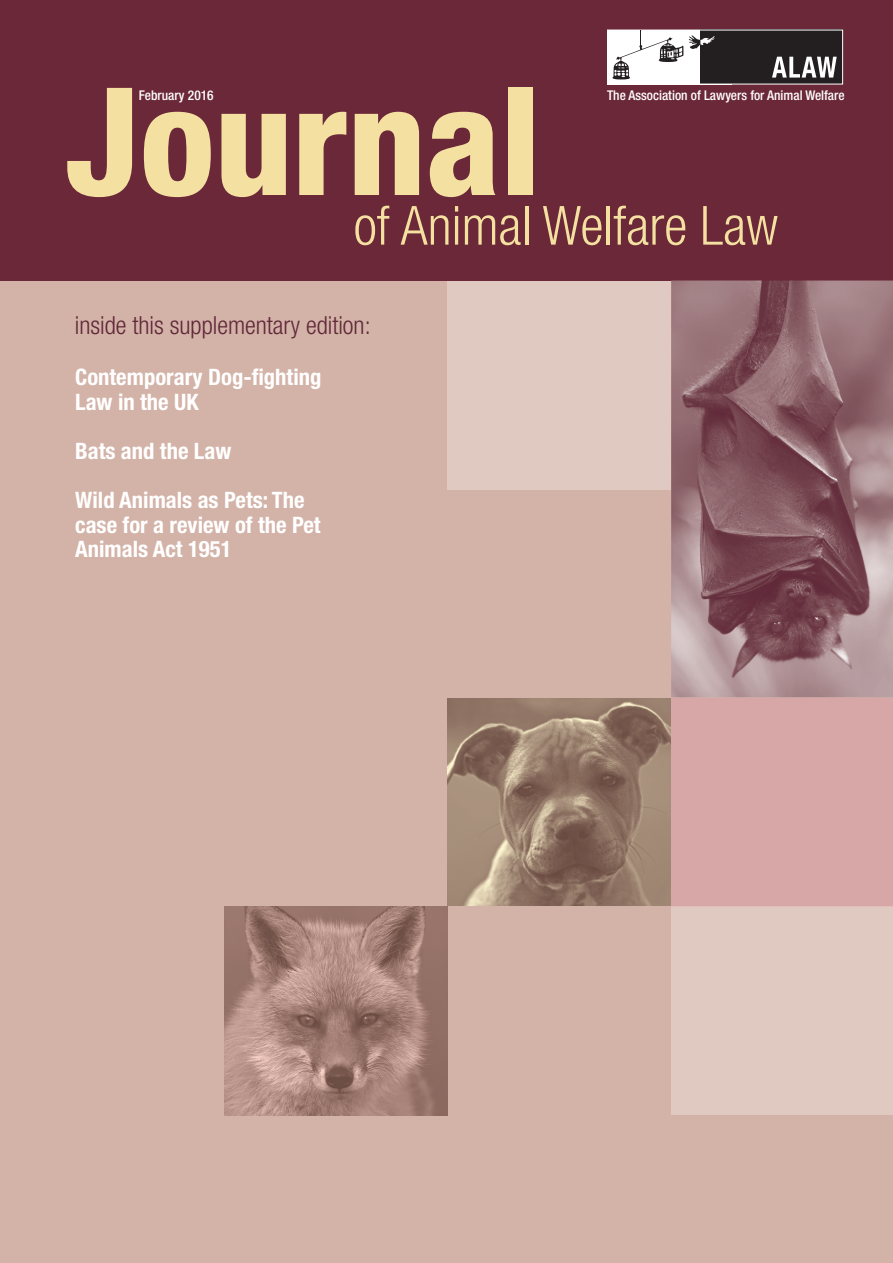
<style>
.page{position:relative;width:893px;height:1263px;background:#fff}
.page>*{position:absolute;margin:0;border:0;box-sizing:border-box;transform-origin:0 0}
.t1{font:800 condensed 150px "Helvetica Neue";color:#f4e1a1}
.t2{font:300 condensed 54px "Helvetica Neue";color:#f4e1a1}
.t3{font:300 condensed 25.05px "Helvetica Neue";color:#602839}
.t4{font:700 condensed 22.65px/24.6px "Helvetica Neue";color:#fff}
.t5{font:500 condensed 13.35px "Helvetica Neue";color:#fff}
</style>
<div class="page">
<div style="left:0;top:8px;width:893px;height:1255px;background:#d3b2a7"></div>
<div style="left:447px;top:281px;width:223px;height:208px;background:#e0c9c1"></div>
<div style="left:671px;top:907px;width:222px;height:208px;background:#e0c9c1"></div>
<div style="left:0;top:0;width:893px;height:281px;background:#6b2838"></div>
<div style="left:607px;top:30px;width:125px;height:54px;background:#fff"></div>
<div style="left:700px;top:30px;width:143px;height:54px;background:#231f20"></div>
<div style="left:607px;top:30px;width:236px;height:54px;border:1px solid #fff"></div>
<svg style="left:612px;top:30px;width:103px;height:49px"></svg>
<svg style="left:772px;top:57px;width:65px;height:21px"></svg>
<div style="left:671px;top:698px;width:222px;height:208px;background:#d6a7a6"></div>
<hr style="left:671px;top:906px;width:222px;height:1px;background:#e2bbbb">
<img style="left:671px;top:280px;width:222px;height:417px">
<img style="left:224px;top:907px;width:223px;height:208px">
<img style="left:447px;top:698px;width:223px;height:207px">
<h1 class="t1" style="left:65px;top:88px;width:476px">Journal</h1>
<p class="t5" style="left:139px;top:91px;width:76px">February 2016</p>
<p class="t5" style="left:607px;top:91px;width:239px">The Association of Lawyers for Animal Welfare</p>
<h2 class="t2" style="left:354px;top:206px;width:426px">of Animal Welfare Law</h2>
<p class="t3" style="left:75px;top:316px;width:297px">inside this supplementary edition:</p>
<p class="t4" style="left:75px;top:367px;width:248px">Contemporary Dog-fighting<br>Law in the UK</p>
<p class="t4" style="left:75px;top:428px;width:231px;line-height:49.2px">Bats and the Law<br>Wild Animals as Pets: The</p>
<p class="t4" style="left:75px;top:514px;width:247px">case for a review of the Pet<br>Animals Act 1951</p>
</div>
